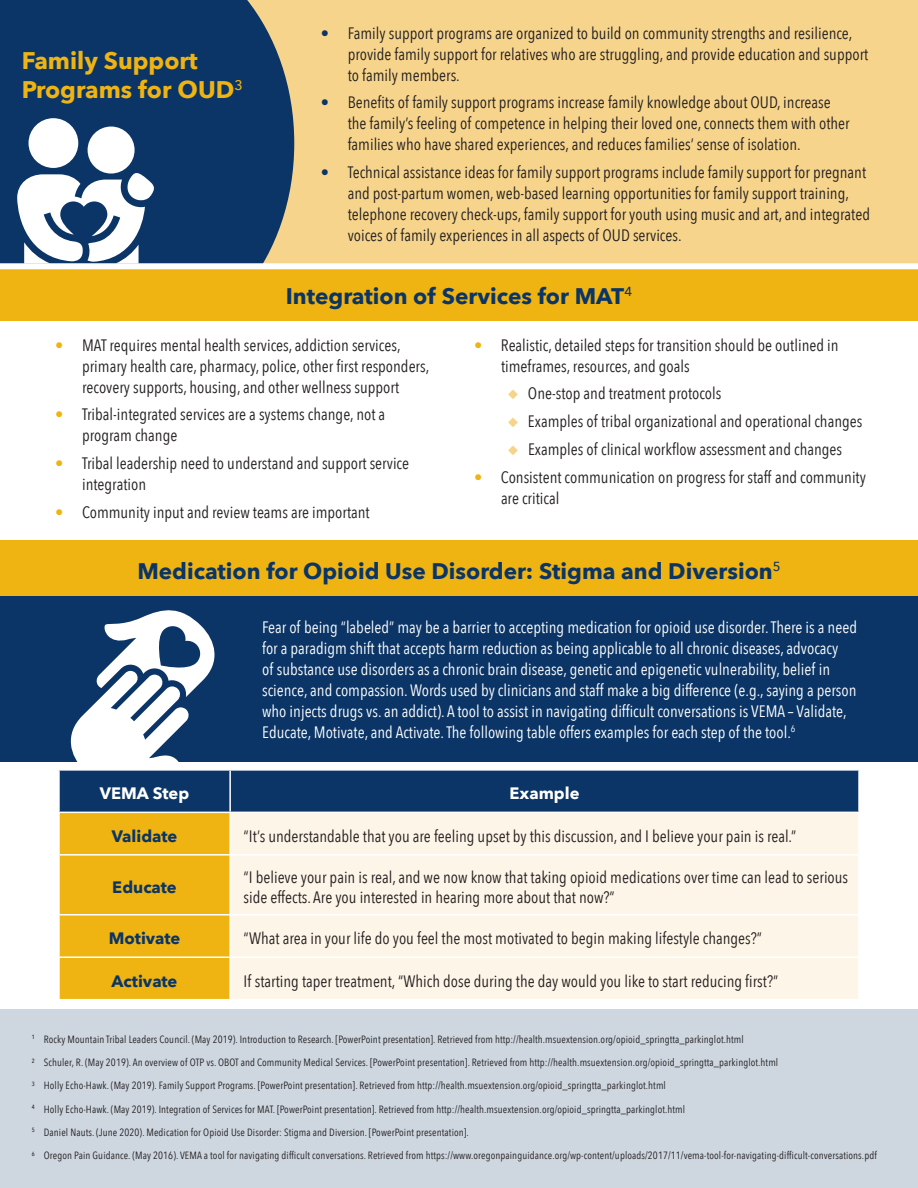
<style>
.page{position:relative;width:918px;height:1188px;background:#fff}
.page>*{position:absolute;margin:0;border:0;box-sizing:border-box;transform-origin:0 0}
.t1{font:700 24px/28.8px "Avenir Next";color:#efb412}
.t2{font:700 22.5px "Avenir Next";color:#0a3566}
.t3{font:16.5px/21px "Avenir Next Condensed";color:#231f20}
.t4{font:16.5px/21px "Avenir Next Condensed";color:#fff}
.t5{font:700 16.5px "Avenir Next";color:#0a3566}
.t6{font:700 16.5px "Avenir Next";color:#fff}
.t7{font:10.5px "Avenir Next Condensed";letter-spacing:.01em;color:#231f20}
.s1{color:#0a3566}
.s2{color:#efb412}
.s3{color:#f6d48c}
</style>
<div class="page">
<div style="left:0;top:1009px;width:918px;height:179px;background:#ced7e0"></div>
<div style="left:0;top:586px;width:918px;height:176px;background:#0a3566"></div>
<div style="left:0;top:0;width:917px;height:266px;background:#f6d48c"></div>
<div style="left:0;top:0;width:294px;height:263px;background:#0a3566"></div>
<div style="left:29px;top:118px;width:49px;height:50px;background:#fff;border-radius:50%"></div>
<svg style="left:17px;top:173px;width:139px;height:90px;background:#99aabf"></svg>
<div style="left:88px;top:127px;width:47px;height:47px;background:#fff;border-radius:50%"></div>
<div style="left:0;top:265px;width:918px;height:56px;background:#efb412"></div>
<div style="left:0;top:540px;width:918px;height:56px;background:#efb412"></div>
<svg style="left:60px;top:610px;width:798px;height:389px"></svg>
<div style="left:231px;top:813px;width:627px;height:186px;background:#fdf6e8"></div>
<hr style="left:58px;top:769px;width:172px;height:2px;background:#fff">
<hr style="left:230px;top:769px;width:630px;height:2px;background:#fff">
<hr style="left:229px;top:771px;width:2px;height:41px;background:#fff">
<hr style="left:58px;top:812px;width:172px;height:1px;background:#fff">
<hr style="left:230px;top:812px;width:630px;height:1px;background:#fff">
<hr style="left:229px;top:813px;width:2px;height:41px;background:#fff">
<hr style="left:58px;top:854px;width:172px;height:2px;background:#fff">
<hr style="left:230px;top:854px;width:630px;height:2px;background:#fff">
<hr style="left:229px;top:856px;width:2px;height:58px;background:#fff">
<hr style="left:58px;top:914px;width:172px;height:2px;background:#fff">
<hr style="left:230px;top:914px;width:630px;height:2px;background:#fff">
<hr style="left:229px;top:916px;width:2px;height:40px;background:#fff">
<hr style="left:58px;top:956px;width:172px;height:2px;background:#fff">
<hr style="left:230px;top:956px;width:630px;height:2px;background:#fff">
<hr style="left:229px;top:958px;width:2px;height:41px;background:#fff">
<div style="left:0;top:263px;width:918px;height:6px;background:#fff"></div>
<p class="t1" style="left:22px;top:46px;width:223px">Family Support<br>Programs for OUD<sup>3</sup></p>
<p class="t3" style="left:348px;top:22px;width:522px;text-indent:-27px"><span class="s1">•</span> Family support programs are organized to build on community strengths and resilience, provide family support for relatives who are struggling, and provide education and support to family members.</p>
<p class="t3" style="left:348px;top:91px;width:504px;text-indent:-27px"><span class="s1">•</span> Benefits of family support programs increase family knowledge about OUD, increase the family’s feeling of competence in helping their loved one, connects them with other families who have shared experiences, and reduces families’ sense of isolation.</p>
<p class="t3" style="left:348px;top:161px;width:524px;text-indent:-27px"><span class="s1">•</span> Technical assistance ideas for family support programs include family support for pregnant and post-partum women, web-based learning opportunities for family support training, telephone recovery check-ups, family support for youth using music and art, and integrated voices of family experiences in all aspects of OUD services.</p>
<p class="t2" style="left:286px;top:276px;width:348px">Integration of Services for MAT<sup>4</sup></p>
<p class="t3" style="left:501px;top:334px;width:339px;text-indent:-27px"><span class="s2">•</span> Realistic, detailed steps for transition should be outlined in timeframes, resources, and goals</p>
<p class="t3" style="left:508px;top:382px;width:215px"><span class="s3">◆</span> One-stop and treatment protocols</p>
<p class="t3" style="left:508px;top:410px;width:356px"><span class="s3">◆</span> Examples of tribal organizational and operational changes</p>
<p class="t3" style="left:508px;top:438px;width:336px"><span class="s3">◆</span> Examples of clinical workflow assessment and changes</p>
<p class="t3" style="left:501px;top:466px;width:366px;text-indent:-27px"><span class="s2">•</span> Consistent communication on progress for staff and community are critical</p>
<p class="t3" style="left:82px;top:334px;width:349px;text-indent:-27px"><span class="s2">•</span> MAT requires mental health services, addiction services, primary health care, pharmacy, police, other first responders, recovery supports, housing, and other wellness support</p>
<p class="t3" style="left:82px;top:403px;width:305px;text-indent:-27px"><span class="s2">•</span> Tribal-integrated services are a systems change, not a program change</p>
<p class="t3" style="left:82px;top:452px;width:329px;text-indent:-27px"><span class="s2">•</span> Tribal leadership need to understand and support service integration</p>
<p class="t3" style="left:55px;top:501px;width:316px"><span class="s2">•</span> Community input and review teams are important</p>
<p class="t2" style="left:137px;top:551px;width:645px">Medication for Opioid Use Disorder: Stigma and Diversion<sup>5</sup></p>
<p class="t4" style="left:262px;top:616px;width:596px">Fear of being “labeled” may be a barrier to accepting medication for opioid use disorder. There is a need for a paradigm shift that accepts harm reduction as being applicable to all chronic diseases, advocacy<br>of substance use disorders as a chronic brain disease, genetic and epigenetic vulnerability, belief in science, and compassion. Words used by clinicians and staff make a big difference (e.g., saying a person who injects drugs vs. an addict). A tool to assist in navigating difficult conversations is VEMA – Validate, Educate, Motivate, and Activate. The following table offers examples for each step of the tool.<sup>6</sup></p>
<p class="t6" style="left:100px;top:779px;width:91px">VEMA Step</p>
<p class="t6" style="left:510px;top:779px;width:71px">Example</p>
<p class="t5" style="left:112px;top:822px;width:67px">Validate</p>
<p class="t3" style="left:244px;top:825px;width:554px">“It’s understandable that you are feeling upset by this discussion, and I believe your pain is real.”</p>
<p class="t5" style="left:112px;top:873px;width:66px">Educate</p>
<p class="t3" style="left:244px;top:867px;width:606px;line-height:19.5px">“I believe your pain is real, and we now know that taking opioid medications over time can lead to serious side effects. Are you interested in hearing more about that now?”</p>
<p class="t5" style="left:109px;top:924px;width:73px">Motivate</p>
<p class="t3" style="left:244px;top:927px;width:520px">“What area in your life do you feel the most motivated to begin making lifestyle changes?”</p>
<p class="t5" style="left:112px;top:967px;width:67px">Activate</p>
<p class="t3" style="left:244px;top:970px;width:536px">If starting taper treatment, “Which dose during the day would you like to start reducing first?”</p>
<p class="t7" style="left:32px;top:1030px;width:714px"><sup>1</sup> Rocky Mountain Tribal Leaders Council. (May 2019). Introduction to Research. [PowerPoint presentation]. Retrieved from http://health.msuextension.org/opioid_springtta_parkinglot.html</p>
<p class="t7" style="left:32px;top:1054px;width:748px"><sup>2</sup> Schuler, R. (May 2019). An overview of OTP vs. OBOT and Community Medical Services. [PowerPoint presentation]. Retrieved from http://health.msuextension.org/opioid_springtta_parkinglot.html</p>
<p class="t7" style="left:32px;top:1077px;width:636px"><sup>3</sup> Holly Echo-Hawk. (May 2019). Family Support Programs. [PowerPoint presentation]. Retrieved from http://health.msuextension.org/opioid_springtta_parkinglot.html</p>
<p class="t7" style="left:32px;top:1100px;width:655px"><sup>4</sup> Holly Echo-Hawk. (May 2019). Integration of Services for MAT. [PowerPoint presentation]. Retrieved from http://health.msuextension.org/opioid_springtta_parkinglot.html</p>
<p class="t7" style="left:32px;top:1123px;width:439px"><sup>5</sup> Daniel Nauts. (June 2020). Medication for Opioid Use Disorder: Stigma and Diversion. [PowerPoint presentation].</p>
<p class="t7" style="left:32px;top:1147px;width:847px"><sup>6</sup> Oregon Pain Guidance. (May 2016). VEMA a tool for navigating difficult conversations. Retrieved from https://www.oregonpainguidance.org/wp-content/uploads/2017/11/vema-tool-for-navigating-difficult-conversations.pdf</p>
</div>
